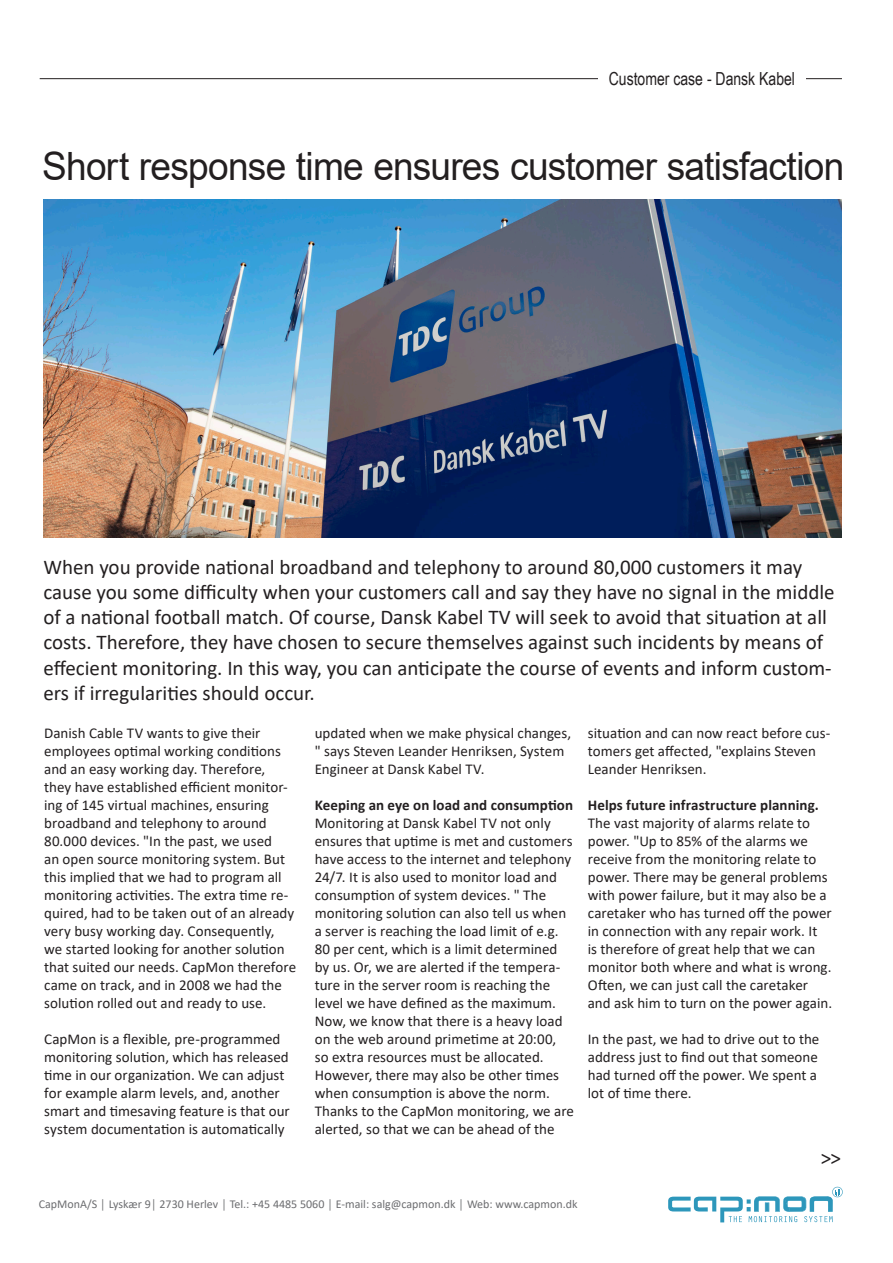
<style>
.page{position:relative;width:893px;height:1263px;background:#fff}
.page>*{position:absolute;margin:0;border:0;box-sizing:border-box;transform-origin:0 0}
.Brodtekst{font:39px "Arial";letter-spacing:-.02em;color:#231f20;scale:.95 1}
.t1{font:21px/25.2px "Calibri";color:#231f20}
.t2{font:18px "Arial Narrow";color:#231f20;scale:.95 1}
.Brodtekst-2{font:15px/18px "Calibri";letter-spacing:.005em;color:#231f20}
.t3{font:700 15px "Calibri";letter-spacing:.005em;color:#231f20}
.Adresse{font:12px "Calibri";color:#6c6d70}
.s1{font-weight:700}
</style>
<div class="page">
<hr style="left:40px;top:78px;width:802px;height:1px;background:#231f20">
<div style="left:598px;top:58px;width:208px;height:42px;background:#fff"></div>
<img style="left:43px;top:200px;width:799px;height:337px">
<svg style="left:668px;top:1187px;width:175px;height:35px"></svg>
<p class="t2" style="left:609px;top:65px;width:198px">Customer case - Dansk Kabel</p>
<p class="Brodtekst" style="left:42px;top:139px;width:846px">Short response time ensures customer satisfaction</p>
<p class="t1" style="left:43px;top:554px;width:793px">When you provide national broadband and telephony to around 80,000 customers it may cause you some difficulty when your customers call and say they have no signal in the middle of a national football match. Of course, Dansk Kabel TV will seek to avoid that situation at all costs. Therefore, they have chosen to secure themselves against such incidents by means of effecient monitoring. In this way, you can anticipate the course of events and inform custom&shy;ers if irregularities should occur.</p>
<p class="Brodtekst-2" style="left:44px;top:724px;width:253px">Danish Cable TV wants to give their employees optimal working conditions and an easy working day. Therefore, they have established efficient monitor&shy;ing of 145 virtual machines, ensuring broadband and telephony to around 80.000 devices. "In the past, we used<br>an open source monitoring system. But this implied that we had to program all monitoring activities. The extra time re&shy;quired, had to be taken out of an already very busy working day. Consequently, we started looking for another solution that suited our needs. CapMon therefore came on track, and in 2008 we had the solution rolled out and ready to use.</p>
<p class="Brodtekst-2" style="left:44px;top:1030px;width:247px">CapMon is a flexible, pre-programmed monitoring solution, which has released time in our organization. We can adjust for example alarm levels, and, another smart and timesaving feature is that our system documentation is automatically</p>
<p class="Brodtekst-2" style="left:315px;top:724px;width:258px">updated when we make physical changes, " says Steven Leander Henriksen, System<br>Engineer at Dansk Kabel TV.</p>
<p class="t3" style="left:315px;top:794px;width:260px">Keeping an eye on load and consumption</p>
<p class="Brodtekst-2" style="left:315px;top:814px;width:261px">Monitoring at Dansk Kabel TV not only ensures that uptime is met and customers have access to the internet and telephony 24/7. It is also used to monitor load and consumption of system devices. " The monitoring solution can also tell us when a server is reaching the load limit of e.g.<br>80 per cent, which is a limit determined by us. Or, we are alerted if the tempera&shy;ture in the server room is reaching the level we have defined as the maximum.<br>Now, we know that there is a heavy load on the web around primetime at 20:00,<br>so extra resources must be allocated.<br>However, there may also be other times when consumption is above the norm.<br>Thanks to the CapMon monitoring, we are alerted, so that we can be ahead of the</p>
<p class="Brodtekst-2" style="left:588px;top:724px;width:244px">situation and can now react before cus&shy;tomers get affected, "explains Steven<br>Leander Henriksen.</p>
<p class="Brodtekst-2" style="left:588px;top:796px;width:246px"><span class="s1">Helps future infrastructure planning.<br></span>The vast majority of alarms relate to power. "Up to 85% of the alarms we receive from the monitoring relate to power. There may be general problems with power failure, but it may also be a caretaker who has turned off the power in connection with any repair work. It<br>is therefore of great help that we can monitor both where and what is wrong.<br>Often, we can just call the caretaker and ask him to turn on the power again.</p>
<p class="Brodtekst-2" style="left:588px;top:1030px;width:233px">In the past, we had to drive out to the address just to find out that someone had turned off the power. We spent a lot of time there.</p>
<p class="Adresse" style="left:39px;top:1196px;width:540px">CapMonA/S │ Lyskær 9│ 2730 Herlev │ Tel.: +45 4485 5060 │ E-mail: salg@capmon.dk │ Web: www.capmon.dk</p>
</div>
